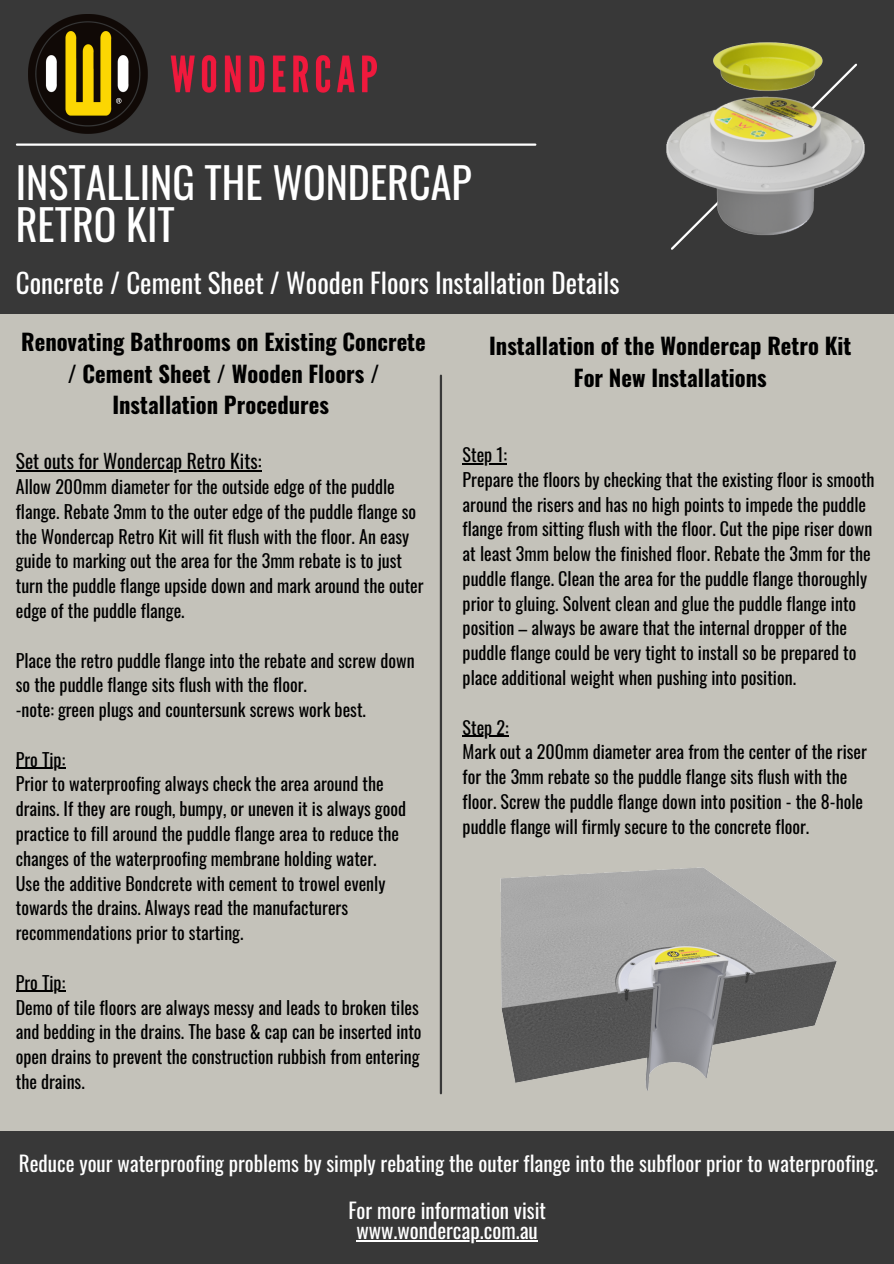
<style>
.page{position:relative;width:894px;height:1264px;background:#fff}
.page>*{position:absolute;margin:0;border:0;box-sizing:border-box;transform-origin:0 0}
.t1{font:42px/41.7px "Oswald";color:#fff}
.t2{font:27px "Oswald";color:#fff}
.t3{font:700 22.5px/31.5px "Oswald";color:#000;text-align:center}
.t4{font:21px "Oswald";color:#fff}
.t5{font:19.5px "Oswald";color:#000}
.t6{font:18px/24.8px "Oswald";color:#000}
</style>
<div class="page">
<div style="left:0;top:266px;width:893px;height:867px;background:#c4c2ba"></div>
<div style="left:0;top:0;width:893px;height:314px;background:#383838"></div>
<div style="left:0;top:1131px;width:893px;height:132px;background:#383838"></div>
<img style="left:29px;top:14px;width:348px;height:120px">
<hr style="left:439px;top:375px;width:3px;height:718px;background:#383838">
<hr style="left:17px;top:143px;width:518px;height:3px;background:#fff">
<img style="left:500px;top:867px;width:337px;height:224px">
<hr style="left:356px;top:1240px;width:181px;height:1px;background:#fff">
<hr style="left:16px;top:470px;width:241px;height:1px;background:#000">
<hr style="left:16px;top:767px;width:49px;height:2px;background:#000">
<hr style="left:16px;top:990px;width:49px;height:2px;background:#000">
<hr style="left:462px;top:463px;width:45px;height:1px;background:#000">
<hr style="left:462px;top:735px;width:46px;height:2px;background:#000">
<img style="left:666px;top:42px;width:199px;height:208px">
<p class="t1" style="left:16px;top:160px;width:457px">INSTALLING THE WONDERCAP<br>RETRO KIT</p>
<p class="t2" style="left:16px;top:262px;width:605px">Concrete / Cement Sheet / Wooden Floors Installation Details</p>
<p class="t3" style="left:21px;top:325px;width:406px">Renovating Bathrooms on Existing Concrete / Cement Sheet / Wooden Floors /<br>Installation Procedures</p>
<p class="t5" style="left:16px;top:446px;width:247px">Set outs for Wondercap Retro Kits:</p>
<p class="t6" style="left:16px;top:473px;width:409px">Allow 200mm diameter for the outside edge of the puddle flange. Rebate 3mm to the outer edge of the puddle flange so the Wondercap Retro Kit will fit flush with the floor. An easy guide to marking out the area for the 3mm rebate is to just turn the puddle flange upside down and mark around the outer edge of the puddle flange.</p>
<p class="t6" style="left:16px;top:647px;width:400px">Place the retro puddle flange into the rebate and screw down so the puddle flange sits flush with the floor.</p>
<p class="t6" style="left:16px;top:696px;width:351px">-note: green plugs and countersunk screws work best.</p>
<p class="t6" style="left:16px;top:746px;width:51px">Pro Tip:</p>
<p class="t6" style="left:16px;top:771px;width:391px">Prior to waterproofing always check the area around the drains. If they are rough, bumpy, or uneven it is always good practice to fill around the puddle flange area to reduce the changes of the waterproofing membrane holding water.</p>
<p class="t6" style="left:16px;top:870px;width:371px">Use the additive Bondcrete with cement to trowel evenly towards the drains. Always read the manufacturers recommendations prior to starting.</p>
<p class="t6" style="left:16px;top:969px;width:51px">Pro Tip:</p>
<p class="t6" style="left:16px;top:994px;width:407px">Demo of tile floors are always messy and leads to broken tiles and bedding in the drains. The base &amp; cap can be inserted into open drains to prevent the construction rubbish from entering the drains.</p>
<p class="t3" style="left:489px;top:329px;width:364px">Installation of the Wondercap Retro Kit</p>
<p class="t3" style="left:573px;top:360px;width:194px">For New Installations</p>
<p class="t6" style="left:462px;top:441px;width:46px">Step 1:</p>
<p class="t6" style="left:462px;top:466px;width:413px">Prepare the floors by checking that the existing floor is smooth around the risers and has no high points to impede the puddle flange from sitting flush with the floor. Cut the pipe riser down at least 3mm below the finished floor. Rebate the 3mm for the puddle flange. Clean the area for the puddle flange thoroughly prior to gluing. Solvent clean and glue the puddle flange into position – always be aware that the internal dropper of the puddle flange could be very tight to install so be prepared to place additional weight when pushing into position.</p>
<p class="t6" style="left:462px;top:714px;width:47px">Step 2:</p>
<p class="t6" style="left:462px;top:739px;width:406px">Mark out a 200mm diameter area from the center of the riser for the 3mm rebate so the puddle flange sits flush with the floor. Screw the puddle flange down into position - the 8-hole puddle flange will firmly secure to the concrete floor.</p>
<p class="t4" style="left:19px;top:1146px;width:860px">Reduce your waterproofing problems by simply rebating the outer flange into the subfloor prior to waterproofing.</p>
<p class="t4" style="left:348px;top:1194px;width:199px">For more information visit</p>
<p class="t4" style="left:356px;top:1214px;width:183px">www.wondercap.com.au</p>
</div>
